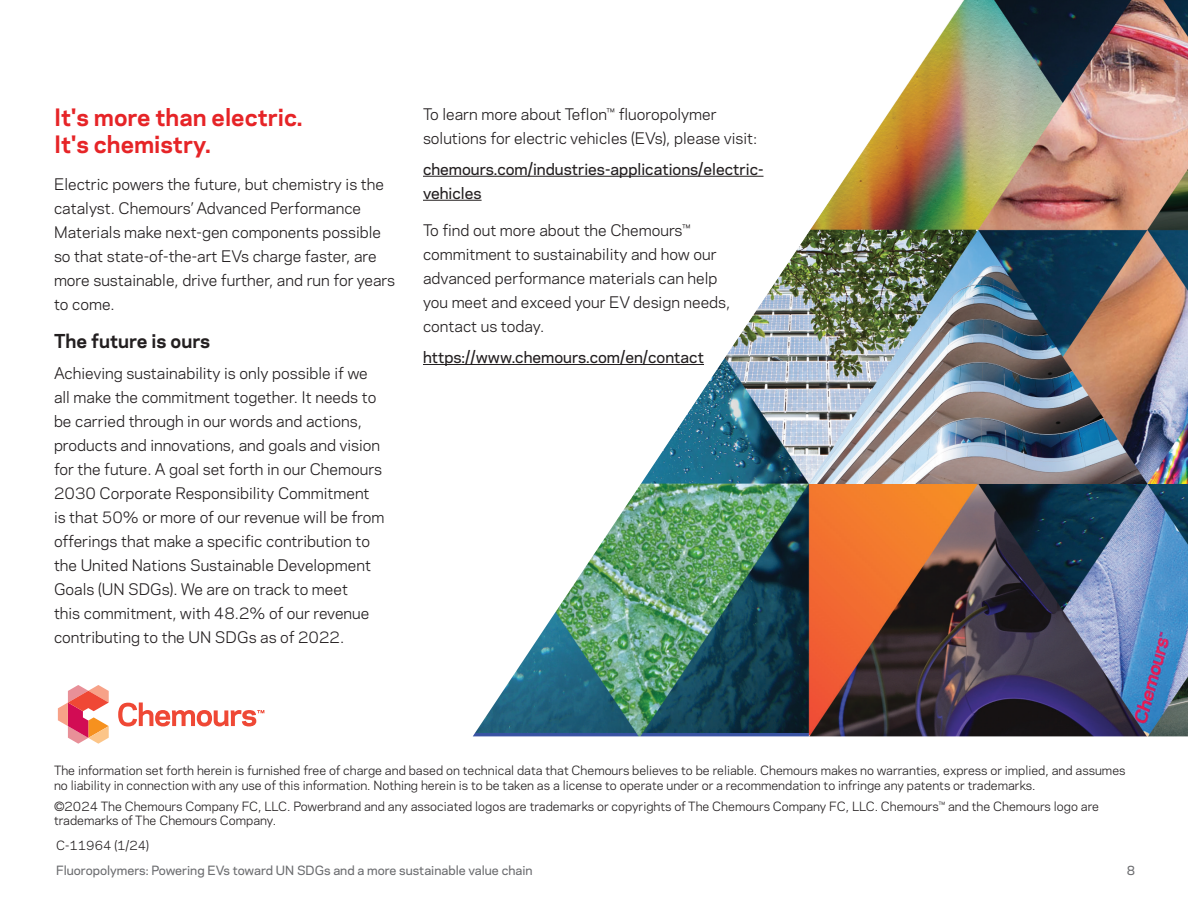
<style>
.page{position:relative;width:1188px;height:918px;background:#fff}
.page>*{position:absolute;margin:0;border:0;box-sizing:border-box;transform-origin:0 0}
.t1{font:700 22.5px/27px "Chemours Sans";color:#e62427}
.t2{font:700 18px "Chemours Sans";color:#231f20}
.t3{font:15px/24px "Chemours Sans";color:#231f20}
.t4{font:500 15px/24px "Chemours Sans";color:#231f20}
.t5{font:12px/14.4px "Chemours Sans";color:#231f20}
.t6{font:500 12px "Chemours Sans";color:#6c6d70}
</style>
<div class="page">
<img style="left:473px;top:0;width:715px;height:736px">
<hr style="left:423px;top:176px;width:341px;height:1px;background:#231f20">
<hr style="left:423px;top:200px;width:59px;height:1px;background:#231f20">
<hr style="left:423px;top:364px;width:281px;height:1px;background:#231f20">
<svg style="left:58px;top:685px;width:51px;height:59px"></svg>
<svg style="left:118px;top:703px;width:146px;height:23px"></svg>
<h1 class="t1" style="left:54px;top:102px;width:250px">It's more than electric.<br>It's chemistry.</h1>
<p class="t3" style="left:54px;top:172px;width:343px">Electric powers the future, but chemistry is the catalyst. Chemours’ Advanced Performance Materials make next-gen components possible so that state-of-the-art EVs charge faster, are more sustainable, drive further, and run for years to come.</p>
<p class="t2" style="left:54px;top:327px;width:158px">The future is ours</p>
<p class="t3" style="left:54px;top:360px;width:332px">Achieving sustainability is only possible if we all make the commitment together. It needs to be carried through in our words and actions, products and innovations, and goals and vision for the future. A goal set forth in our Chemours 2030 Corporate Responsibility Commitment is that 50% or more of our revenue will be from offerings that make a specific contribution to the United Nations Sustainable Development Goals (UN SDGs). We are on track to meet<br>this commitment, with 48.2% of our revenue contributing to the UN SDGs as of 2022.</p>
<p class="t3" style="left:423px;top:101px;width:336px">To learn more about Teflon™ fluoropolymer solutions for electric vehicles (EVs), please visit:</p>
<p class="t4" style="left:423px;top:156px;width:342px">chemours.com/industries-applications/electric&shy;vehicles</p>
<p class="t3" style="left:423px;top:218px;width:309px">To find out more about the Chemours™ commitment to sustainability and how our advanced performance materials can help you meet and exceed your EV design needs, contact us today.</p>
<p class="t4" style="left:423px;top:344px;width:283px">https://www.chemours.com/en/contact</p>
<p class="t5" style="left:54px;top:763px;width:1073px">The information set forth herein is furnished free of charge and based on technical data that Chemours believes to be reliable. Chemours makes no warranties, express or implied, and assumes no liability in connection with any use of this information. Nothing herein is to be taken as a license to operate under or a recommendation to infringe any patents or trademarks.</p>
<p class="t5" style="left:54px;top:798px;width:1047px">©2024 The Chemours Company FC, LLC. Powerbrand and any associated logos are trademarks or copyrights of The Chemours Company FC, LLC. Chemours™ and the Chemours logo are trademarks of The Chemours Company.</p>
<p class="t5" style="left:56px;top:838px;width:94px">C-11964 (1/24)</p>
<p class="t6" style="left:56px;top:861px;width:478px">Fluoropolymers: Powering EVs toward UN SDGs and a more sustainable value chain</p>
<p class="t6" style="left:1127px;top:861px;width:10px">8</p>
</div>
